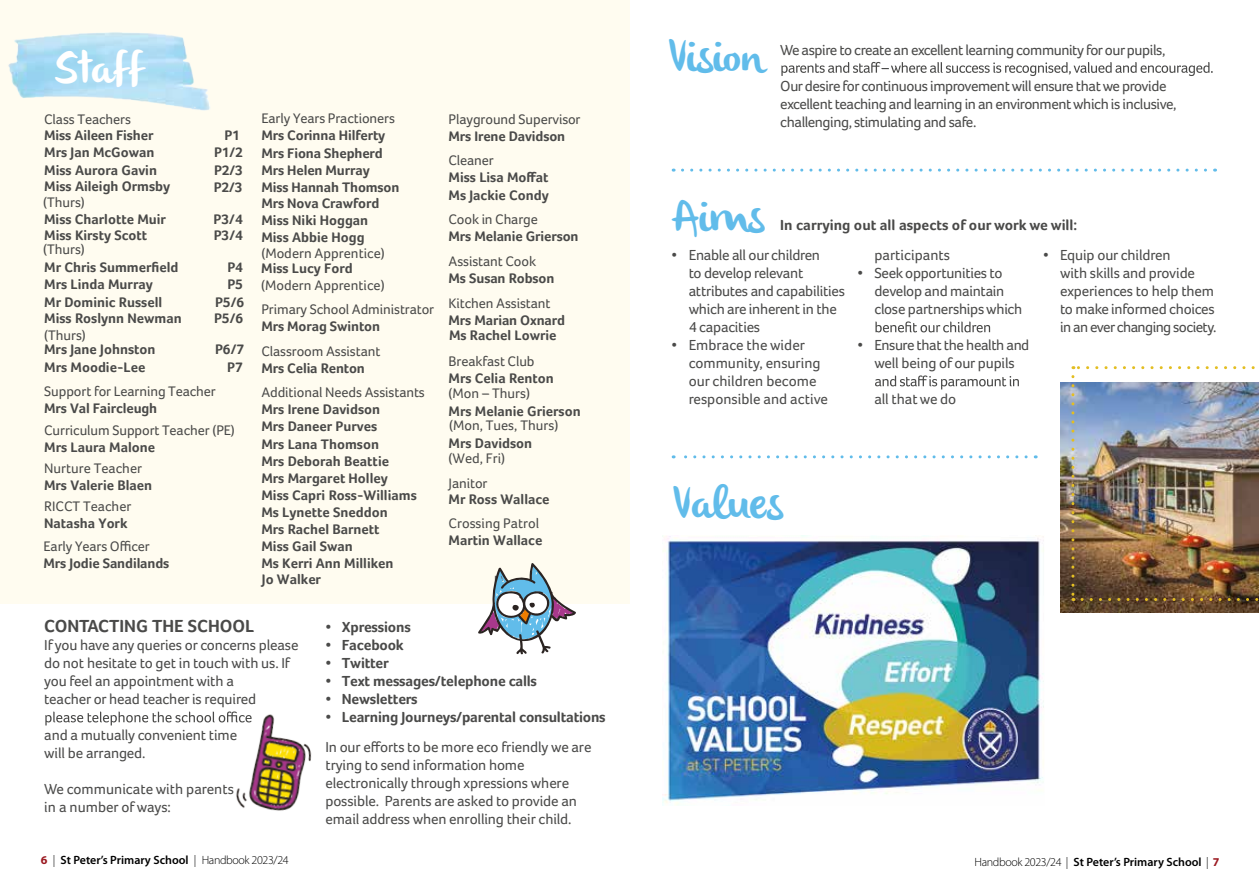
<style>
.page{position:relative;width:1259px;height:893px;background:#fff}
.page>*{position:absolute;margin:0;border:0;box-sizing:border-box;transform-origin:0 0}
.t1{font:45px "olivier";color:#61bcea}
.t2{font:45px "olivier";color:#fff}
.t3{font:700 18px "Foco";color:#4a4a49}
.t4{font:15px/18px "Foco";letter-spacing:-.015em;color:#4a4a49}
.t5{font:700 15px "Foco";letter-spacing:-.015em;color:#4a4a49}
.t6{font:700 14.25px/17.1px "Foco";color:#4a4a49}
.t7{font:14.25px/24.9px "Foco";letter-spacing:-.005em;color:#4a4a49}
.t8{font:600 12px "Myriad Pro";color:#000}
.t9{font:300 12px "Myriad Pro";letter-spacing:-.015em;color:#000}
.t10{font:700 10.95px "Foco";color:#4a4a49}
.s1{font-weight:300}
.s2{font-weight:300;font-size:10.5px}
.s3{font-size:10.5px}
.s4{font-family:"Bree";font-weight:700;color:#9b1921}
.s5{font-weight:700;color:#9b1921}
</style>
<div class="page">
<div style="left:0;top:0;width:629px;height:603px;background:#fffcf0"></div>
<svg style="left:45px;top:711px;width:184px;height:14px"></svg>
<img style="left:8px;top:32px;width:202px;height:79px">
<img style="left:229px;top:711px;width:83px;height:100px">
<svg style="left:478px;top:563px;width:98px;height:92px"></svg>
<svg style="left:781px;top:62px;width:431px;height:14px"></svg>
<svg style="left:875px;top:321px;width:115px;height:11px"></svg>
<svg style="left:875px;top:375px;width:144px;height:14px"></svg>
<svg style="left:673px;top:169px;width:532px;height:3px"></svg>
<svg style="left:673px;top:455px;width:353px;height:3px"></svg>
<img style="left:1060px;top:383px;width:199px;height:229px">
<svg style="left:1082px;top:598px;width:177px;height:3px"></svg>
<svg style="left:1071px;top:377px;width:3px;height:224px"></svg>
<svg style="left:1073px;top:366px;width:182px;height:3px"></svg>
<img style="left:663px;top:535px;width:381px;height:270px">
<h1 class="t2" style="left:54px;top:43px;width:91px">Staff</h1>
<p class="t7" style="left:44px;top:106px;width:88px">Class Teachers</p>
<p class="t6" style="left:44px;top:126px;width:111px">Miss Aileen Fisher</p>
<p class="t6" style="left:224px;top:126px;width:17px">P1</p>
<p class="t6" style="left:44px;top:144px;width:112px">Mrs Jan McGowan</p>
<p class="t6" style="left:214px;top:144px;width:30px">P1/2</p>
<p class="t6" style="left:44px;top:161px;width:114px">Miss Aurora Gavin</p>
<p class="t6" style="left:214px;top:161px;width:31px">P2/3<br>P2/3</p>
<p class="t6" style="left:44px;top:227px;width:104px">Miss Kirsty Scott</p>
<p class="t6" style="left:214px;top:227px;width:31px">P3/4</p>
<p class="t6" style="left:44px;top:259px;width:136px">Mr Chris Summerfield</p>
<p class="t6" style="left:227px;top:259px;width:17px">P4</p>
<p class="t6" style="left:44px;top:276px;width:110px">Mrs Linda Murray</p>
<p class="t6" style="left:227px;top:276px;width:17px">P5</p>
<p class="t6" style="left:44px;top:293px;width:119px">Mr Dominic Russell</p>
<p class="t6" style="left:215px;top:293px;width:31px">P5/6</p>
<p class="t6" style="left:44px;top:309px;width:139px">Miss Roslynn Newman</p>
<p class="t6" style="left:214px;top:309px;width:31px">P5/6</p>
<p class="t7" style="left:44px;top:322px;width:43px">(Thurs)</p>
<p class="t6" style="left:44px;top:358px;width:103px">Mrs Moodie-Lee</p>
<p class="t6" style="left:227px;top:358px;width:17px">P7</p>
<p class="t7" style="left:44px;top:379px;width:173px">Support for Learning Teacher</p>
<p class="t6" style="left:44px;top:399px;width:114px">Mrs Val Faircleugh</p>
<p class="t7" style="left:44px;top:417px;width:192px">Curriculum Support Teacher (PE)</p>
<p class="t6" style="left:44px;top:438px;width:112px">Mrs Laura Malone</p>
<p class="t7" style="left:44px;top:456px;width:100px">Nurture Teacher</p>
<p class="t6" style="left:44px;top:477px;width:110px">Mrs Valerie Blaen</p>
<p class="t6" style="left:44px;top:178px;width:128px">Miss Aileigh Ormsby</p>
<p class="t7" style="left:43px;top:190px;width:43px">(Thurs)</p>
<p class="t6" style="left:44px;top:210px;width:123px">Miss Charlotte Muir</p>
<p class="t6" style="left:214px;top:210px;width:31px">P3/4</p>
<p class="t7" style="left:43px;top:237px;width:43px">(Thurs)</p>
<p class="t6" style="left:44px;top:340px;width:113px">Mrs Jane Johnston</p>
<p class="t6" style="left:215px;top:340px;width:31px">P6/7</p>
<p class="t7" style="left:44px;top:494px;width:89px">RICCT Teacher</p>
<p class="t6" style="left:44px;top:515px;width:85px">Natasha York</p>
<p class="t7" style="left:43px;top:533px;width:108px">Early Years Officer</p>
<p class="t6" style="left:43px;top:554px;width:127px">Mrs Jodie Sandilands</p>
<p class="t7" style="left:261px;top:106px;width:135px">Early Years Practioners</p>
<p class="t6" style="left:261px;top:127px;width:140px">Mrs Corinna Hilferty<br>Mrs Fiona Shepherd<br>Mrs Helen Murray<br>Miss Hannah Thomson<br>Mrs Nova Crawford<br>Miss Niki Hoggan</p>
<p class="t6" style="left:261px;top:228px;width:105px">Miss Abbie Hogg</p>
<p class="t7" style="left:261px;top:241px;width:125px">(Modern Apprentice)</p>
<p class="t6" style="left:261px;top:260px;width:93px">Miss Lucy Ford</p>
<p class="t7" style="left:261px;top:272px;width:125px">(Modern Apprentice)</p>
<p class="t7" style="left:261px;top:296px;width:174px">Primary School Administrator</p>
<p class="t6" style="left:261px;top:317px;width:120px">Mrs Morag Swinton</p>
<p class="t7" style="left:261px;top:338px;width:120px">Classroom Assistant</p>
<p class="t6" style="left:261px;top:359px;width:105px">Mrs Celia Renton</p>
<p class="t7" style="left:261px;top:380px;width:165px">Additional Needs Assistants</p>
<p class="t6" style="left:261px;top:401px;width:157px">Mrs Irene Davidson<br>Mrs Daneer Purves<br>Mrs Lana Thomson<br>Mrs Deborah Beattie<br>Mrs Margaret Holley<br>Miss Capri Ross-Williams<br>Ms Lynette Sneddon<br>Mrs Rachel Barnett<br>Miss Gail Swan<br>Ms Kerri Ann Milliken</p>
<p class="t6" style="left:262px;top:571px;width:61px">Jo Walker</p>
<p class="t7" style="left:448px;top:106px;width:133px">Playground Supervisor</p>
<p class="t6" style="left:448px;top:127px;width:118px">Mrs Irene Davidson</p>
<p class="t7" style="left:448px;top:148px;width:47px">Cleaner</p>
<p class="t6" style="left:448px;top:169px;width:102px">Miss Lisa Moffat<br>Ms Jackie Condy</p>
<p class="t7" style="left:448px;top:207px;width:91px">Cook in Charge</p>
<p class="t6" style="left:448px;top:228px;width:131px">Mrs Melanie Grierson</p>
<p class="t7" style="left:448px;top:248px;width:89px">Assistant Cook</p>
<p class="t6" style="left:448px;top:269px;width:107px">Ms Susan Robson</p>
<p class="t7" style="left:448px;top:290px;width:104px">Kitchen Assistant</p>
<p class="t6" style="left:448px;top:311px;width:118px">Mrs Marian Oxnard</p>
<p class="t7" style="left:448px;top:348px;width:87px">Breakfast Club</p>
<p class="t6" style="left:448px;top:369px;width:107px">Mrs Celia Renton</p>
<p class="t7" style="left:448px;top:381px;width:83px">(Mon – Thurs)</p>
<p class="t6" style="left:448px;top:402px;width:134px">Mrs Melanie Grierson</p>
<p class="t6" style="left:448px;top:434px;width:85px">Mrs Davidson</p>
<p class="t7" style="left:448px;top:446px;width:58px">(Wed, Fri)<br>Janitor</p>
<p class="t6" style="left:448px;top:490px;width:102px">Mr Ross Wallace</p>
<p class="t7" style="left:448px;top:511px;width:92px">Crossing Patrol</p>
<p class="t6" style="left:448px;top:532px;width:95px">Martin Wallace</p>
<p class="t10" style="left:494px;top:571px;width:11px">m</p>
<p class="t6" style="left:449px;top:326px;width:109px">Ms Rachel Lowrie</p>
<p class="t7" style="left:449px;top:413px;width:111px">(Mon, Tues, Thurs)</p>
<p class="t3" style="left:44px;top:615px;width:212px">CONTACTING THE SCHOOL</p>
<p class="t4" style="left:44px;top:636px;width:256px">If you have any queries or concerns please do not hesitate to get in touch with us. If you feel an appointment with a<br>teacher or head teacher is required</p>
<p class="t4" style="left:44px;top:726px;width:194px">and a mutually convenient time will be arranged.</p>
<p class="t4" style="left:44px;top:780px;width:191px">We communicate with parents in a number ofways:</p>
<p class="t5" style="left:326px;top:618px;width:87px">• Xpressions</p>
<p class="t5" style="left:326px;top:636px;width:80px">• Facebook</p>
<p class="t5" style="left:326px;top:654px;width:65px">• Twitter</p>
<p class="t5" style="left:326px;top:672px;width:213px">• Text messages/telephone calls</p>
<p class="t5" style="left:326px;top:690px;width:94px">• Newsletters</p>
<p class="t5" style="left:326px;top:708px;width:282px">• Learning Journeys/parental consultations</p>
<p class="t4" style="left:325px;top:738px;width:267px">In our efforts to be more eco friendly we are trying to send information home electronically through xpressions where possible. Parents are asked to provide an email address when enrolling their child.</p>
<h1 class="t1" style="left:667px;top:31px;width:98px">Vision</h1>
<p class="t4" style="left:780px;top:40px;width:387px">We aspire to create an excellent learning community forourpupils,</p>
<p class="t4" style="left:780px;top:76px;width:398px">Ourdesire forcontinuous improvementwill ensure thatwe provide excellent teaching and learning in an environmentwhich is inclusive, challenging, stimulating and safe.</p>
<h1 class="t1" style="left:671px;top:190px;width:94px">Aims</h1>
<p class="t5" style="left:780px;top:216px;width:298px">In carrying out all aspects of our work we will:</p>
<p class="t4" style="left:688px;top:246px;width:158px;text-indent:-17px">• Enable all our children<br>to develop relevant attributes and capabilities which are inherent in the<br>4 capacities</p>
<p class="t4" style="left:688px;top:336px;width:141px;text-indent:-17px">• Embrace the wider community, ensuring our children become responsible and active</p>
<p class="t4" style="left:874px;top:246px;width:77px">participants</p>
<p class="t4" style="left:874px;top:264px;width:150px;text-indent:-17px">• Seek opportunities to develop and maintain close partnershipswhich</p>
<p class="t4" style="left:857px;top:336px;width:173px;text-align:center">• Ensure that the health and well being of our pupils</p>
<p class="t4" style="left:874px;top:390px;width:83px">all that we do</p>
<p class="t4" style="left:1060px;top:246px;width:158px;text-indent:-17px">• Equip our children<br>with skills and provide experiences to help them to make informed choices in an everchanging society.</p>
<h1 class="t1" style="left:671px;top:478px;width:113px">Values</h1>
<p class="t8" style="left:971px;top:853px;width:246px"><span class="s1">Handbook 2020/21</span> <span class="s2">|</span> St Peter’s Primary Schoo<span class="s3">l</span> <span class="s1">|</span> <span class="s4">7</span></p>
<p class="t8" style="left:41px;top:853px;width:149px"><span class="s5">6</span><span class="s4">6</span> <span class="s1">|</span> <sub>|</sub> St Peter’s Primary School</p>
<p class="t8" style="left:62px;top:855px;width:228px">St Peter’s Primary School <sup>|</sup> <sup>Handbook</sup> <sup>2023/24</sup></p>
<p class="t9" style="left:197px;top:855px;width:98px"><span class="s3">|</span> Handbook 2023/24</p>
<p class="t8" style="left:974px;top:855px;width:246px"><span class="s1">Handbook 2023/24 |</span> St Peter’s Primary School <span class="s1">|</span> <span class="s5">7</span></p>
</div>
